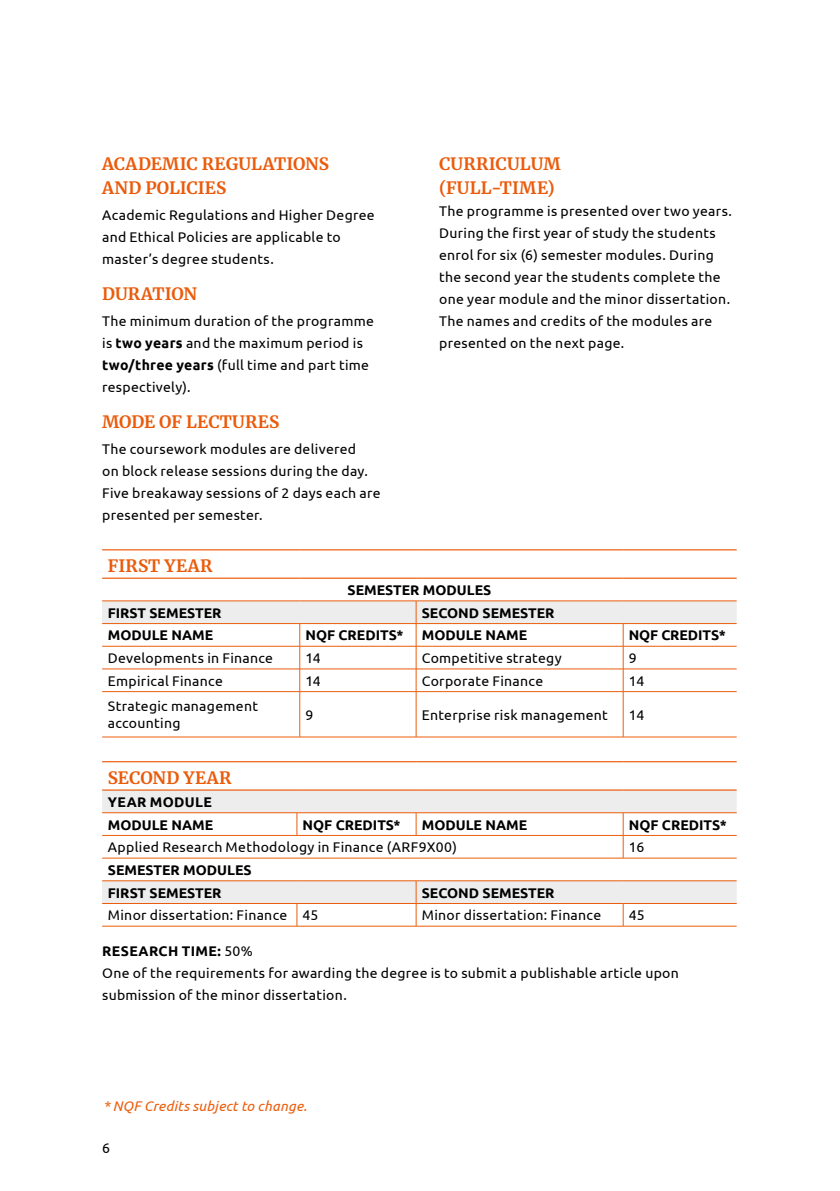
<style>
.page{position:relative;width:840px;height:1191px;background:#fff}
.page>*{position:absolute;margin:0;border:0;box-sizing:border-box;transform-origin:0 0}
.t1{font:700 17px/24px "Merriweather";letter-spacing:.005em;color:#ea5b0b}
.t2{font:14px/22px "Ubuntu";letter-spacing:.02em;color:#000}
.t3{font:700 14px/22.6px "Ubuntu";color:#000}
.t4{font:italic 14px "Ubuntu";letter-spacing:.02em;color:#eb5d0b}
.s1{font-weight:700}
</style>
<div class="page">
<svg style="left:102px;top:550px;width:634px;height:186px"></svg>
<hr style="left:102px;top:600px;width:197px;height:1px;background:#eb5d0b">
<hr style="left:299px;top:600px;width:117px;height:1px;background:#eb5d0b">
<hr style="left:416px;top:600px;width:206px;height:1px;background:#eb5d0b">
<hr style="left:622px;top:600px;width:114px;height:1px;background:#eb5d0b">
<svg style="left:102px;top:601px;width:634px;height:90px"></svg>
<hr style="left:102px;top:691px;width:197px;height:1px;background:#eb5d0b">
<hr style="left:299px;top:691px;width:117px;height:1px;background:#eb5d0b">
<hr style="left:299px;top:691px;width:1px;height:46px;background:#eb5d0b">
<hr style="left:416px;top:691px;width:206px;height:1px;background:#eb5d0b">
<hr style="left:415px;top:691px;width:1px;height:46px;background:#eb5d0b">
<hr style="left:622px;top:691px;width:114px;height:1px;background:#eb5d0b">
<hr style="left:622px;top:691px;width:1px;height:46px;background:#eb5d0b">
<hr style="left:102px;top:736px;width:197px;height:1px;background:#eb5d0b">
<hr style="left:299px;top:736px;width:117px;height:1px;background:#eb5d0b">
<hr style="left:416px;top:736px;width:206px;height:1px;background:#eb5d0b">
<hr style="left:622px;top:736px;width:114px;height:1px;background:#eb5d0b">
<hr style="left:102px;top:549px;width:197px;height:1px;background:#eb5d0b">
<hr style="left:299px;top:549px;width:117px;height:1px;background:#eb5d0b">
<hr style="left:416px;top:549px;width:206px;height:1px;background:#eb5d0b">
<hr style="left:622px;top:549px;width:114px;height:1px;background:#eb5d0b">
<hr style="left:102px;top:577px;width:197px;height:2px;background:#eb5d0b">
<hr style="left:299px;top:577px;width:117px;height:2px;background:#eb5d0b">
<hr style="left:416px;top:577px;width:206px;height:2px;background:#eb5d0b">
<hr style="left:622px;top:577px;width:114px;height:2px;background:#eb5d0b">
<svg style="left:102px;top:762px;width:634px;height:163px"></svg>
<svg style="left:102px;top:790px;width:634px;height:113px"></svg>
<hr style="left:102px;top:880px;width:195px;height:1px;background:#eb5d0b">
<hr style="left:297px;top:880px;width:119px;height:1px;background:#eb5d0b">
<hr style="left:416px;top:880px;width:206px;height:1px;background:#eb5d0b">
<hr style="left:622px;top:880px;width:114px;height:1px;background:#eb5d0b">
<hr style="left:102px;top:812px;width:195px;height:1px;background:#eb5d0b">
<hr style="left:297px;top:812px;width:119px;height:1px;background:#eb5d0b">
<svg style="left:296px;top:813px;width:1px;height:22px"></svg>
<hr style="left:416px;top:812px;width:206px;height:1px;background:#eb5d0b">
<svg style="left:415px;top:813px;width:1px;height:22px"></svg>
<hr style="left:622px;top:812px;width:114px;height:1px;background:#eb5d0b">
<hr style="left:102px;top:835px;width:195px;height:1px;background:#eb5d0b">
<hr style="left:297px;top:835px;width:119px;height:1px;background:#eb5d0b">
<hr style="left:416px;top:835px;width:206px;height:1px;background:#eb5d0b">
<hr style="left:622px;top:835px;width:114px;height:1px;background:#eb5d0b">
<svg style="left:622px;top:813px;width:1px;height:44px"></svg>
<hr style="left:102px;top:857px;width:195px;height:1px;background:#eb5d0b">
<hr style="left:297px;top:857px;width:119px;height:1px;background:#eb5d0b">
<hr style="left:416px;top:857px;width:206px;height:1px;background:#eb5d0b">
<hr style="left:622px;top:857px;width:114px;height:1px;background:#eb5d0b">
<hr style="left:102px;top:903px;width:195px;height:1px;background:#eb5d0b">
<hr style="left:297px;top:903px;width:119px;height:1px;background:#eb5d0b">
<svg style="left:296px;top:904px;width:1px;height:21px"></svg>
<hr style="left:416px;top:903px;width:206px;height:1px;background:#eb5d0b">
<svg style="left:415px;top:881px;width:1px;height:44px"></svg>
<hr style="left:622px;top:903px;width:114px;height:1px;background:#eb5d0b">
<svg style="left:622px;top:904px;width:1px;height:21px"></svg>
<hr style="left:102px;top:925px;width:195px;height:1px;background:#eb5d0b">
<hr style="left:297px;top:925px;width:119px;height:1px;background:#eb5d0b">
<hr style="left:416px;top:925px;width:206px;height:1px;background:#eb5d0b">
<hr style="left:622px;top:925px;width:114px;height:1px;background:#eb5d0b">
<hr style="left:102px;top:761px;width:195px;height:1px;background:#eb5d0b">
<hr style="left:297px;top:761px;width:119px;height:1px;background:#eb5d0b">
<hr style="left:416px;top:761px;width:206px;height:1px;background:#eb5d0b">
<hr style="left:622px;top:761px;width:114px;height:1px;background:#eb5d0b">
<hr style="left:102px;top:789px;width:195px;height:1px;background:#eb5d0b">
<hr style="left:297px;top:789px;width:119px;height:1px;background:#eb5d0b">
<hr style="left:416px;top:789px;width:206px;height:1px;background:#eb5d0b">
<hr style="left:622px;top:789px;width:114px;height:1px;background:#eb5d0b">
<p class="t1" style="left:102px;top:151px;width:228px">ACADEMIC REGULATIONS<br>AND POLICIES</p>
<p class="t2" style="left:102px;top:204px;width:274px">Academic Regulations and Higher Degree and Ethical Policies are applicable to master’s degree students.</p>
<p class="t1" style="left:102px;top:281px;width:97px">DURATION</p>
<p class="t2" style="left:102px;top:310px;width:273px">The minimum duration of the programme is <span class="s1">two years</span> and the maximum period is <span class="s1">two/three years</span> (full time and part time respectively).</p>
<p class="t1" style="left:102px;top:409px;width:178px">MODE OF LECTURES</p>
<p class="t2" style="left:102px;top:438px;width:280px">The coursework modules are delivered<br>on block release sessions during the day.<br>Five breakaway sessions of 2 days each are presented per semester.</p>
<p class="t1" style="left:108px;top:554px;width:106px">FIRST YEAR</p>
<p class="t1" style="left:439px;top:151px;width:123px">CURRICULUM (FULL-TIME)</p>
<p class="t2" style="left:439px;top:200px;width:294px">The programme is presented over two years.<br>During the first year of study the students enrol for six (6) semester modules. During the second year the students complete the one year module and the minor dissertation.<br>The names and credits of the modules are presented on the next page.</p>
<p class="t3" style="left:347px;top:578px;width:145px">SEMESTER MODULES</p>
<p class="t3" style="left:108px;top:601px;width:115px">FIRST SEMESTER</p>
<p class="t3" style="left:421px;top:601px;width:134px">SECOND SEMESTER</p>
<p class="t3" style="left:108px;top:624px;width:107px">MODULE NAME</p>
<p class="t3" style="left:305px;top:624px;width:99px">NQF CREDITS*</p>
<p class="t3" style="left:421px;top:624px;width:107px">MODULE NAME</p>
<p class="t3" style="left:628px;top:624px;width:98px">NQF CREDITS*</p>
<p class="t2" style="left:108px;top:646px;width:167px">Developments in Finance</p>
<p class="t2" style="left:305px;top:646px;width:17px">14</p>
<p class="t2" style="left:421px;top:646px;width:141px">Competitive strategy</p>
<p class="t2" style="left:628px;top:646px;width:9px">9</p>
<p class="t2" style="left:108px;top:669px;width:116px">Empirical Finance</p>
<p class="t2" style="left:305px;top:669px;width:17px">14</p>
<p class="t2" style="left:421px;top:669px;width:123px">Corporate Finance</p>
<p class="t2" style="left:628px;top:669px;width:17px">14</p>
<p class="t2" style="left:108px;top:697px;width:152px;line-height:16.8px">Strategic management accounting</p>
<p class="t2" style="left:305px;top:703px;width:9px">9</p>
<p class="t2" style="left:421px;top:703px;width:187px">Enterprise risk management</p>
<p class="t2" style="left:628px;top:703px;width:17px">14</p>
<p class="t1" style="left:108px;top:765px;width:125px">SECOND YEAR</p>
<p class="t3" style="left:108px;top:790px;width:107px">YEAR MODULE<br>MODULE NAME</p>
<p class="t3" style="left:302px;top:813px;width:99px">NQF CREDITS*</p>
<p class="t3" style="left:421px;top:813px;width:107px">MODULE NAME</p>
<p class="t3" style="left:628px;top:813px;width:99px">NQF CREDITS*</p>
<p class="t2" style="left:108px;top:835px;width:350px">Applied Research Methodology in Finance (ARF9X00)</p>
<p class="t2" style="left:628px;top:835px;width:17px">16</p>
<p class="t3" style="left:108px;top:858px;width:145px">SEMESTER MODULES<br>FIRST SEMESTER</p>
<p class="t3" style="left:421px;top:881px;width:134px">SECOND SEMESTER</p>
<p class="t2" style="left:108px;top:904px;width:212px">Minor dissertation: Finance 45</p>
<p class="t2" style="left:421px;top:904px;width:181px">Minor dissertation: Finance</p>
<p class="t2" style="left:628px;top:904px;width:17px">45</p>
<p class="t2" style="left:102px;top:940px;width:578px"><span class="s1">RESEARCH TIME:</span> 50%<br>One of the requirements for awarding the degree is to submit a publishable article upon submission of the minor dissertation.</p>
<p class="t4" style="left:103px;top:1097px;width:205px">* NQF Credits subject to change.</p>
<p class="t2" style="left:102px;top:1136px;width:9px">6</p>
</div>
